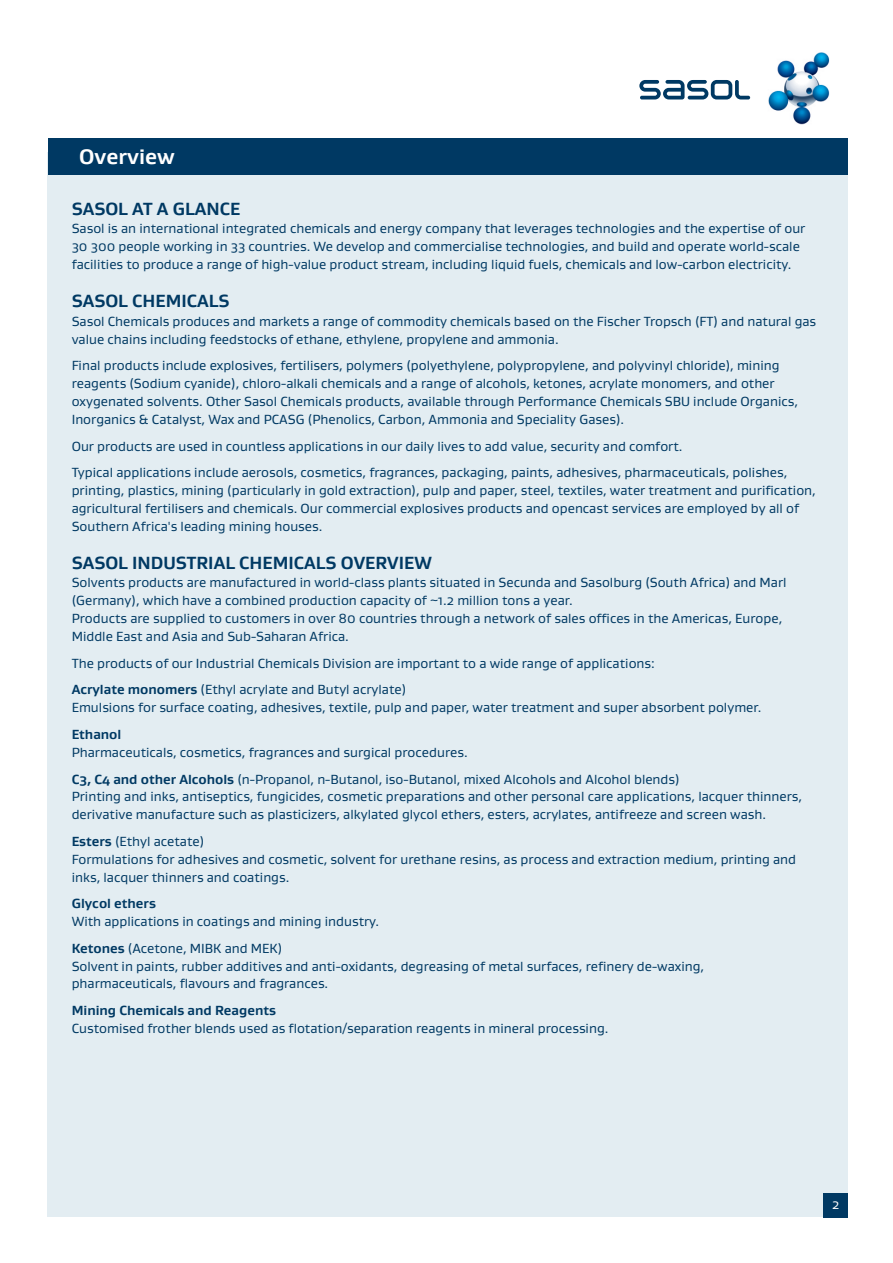
<style>
.page{position:relative;width:893px;height:1263px;background:#fff}
.page>*{position:absolute;margin:0;border:0;box-sizing:border-box;transform-origin:0 0}
.t1{font:700 21.45px "Gustan";color:#fff}
.t2{font:700 18px "Gustan";color:#003963}
.t3{font:13.5px/17.9px "Gustan";color:#003963}
.t4{font:700 13.5px "Gustan";color:#003963}
.t5{font:13.5px "Gustan";color:#fff}
.s1{font-weight:700}
</style>
<div class="page">
<div style="left:48px;top:152px;width:800px;height:1065px;background:#e3edf2"></div>
<div style="left:48px;top:138px;width:800px;height:37px;background:#003963"></div>
<img style="left:768px;top:52px;width:62px;height:73px">
<svg style="left:639px;top:80px;width:111px;height:19px"></svg>
<div style="left:823px;top:1192px;width:25px;height:25px;background:#003963"></div>
<h1 class="t1" style="left:79px;top:149px;width:97px">Overview</h1>
<h2 class="t2" style="left:72px;top:202px;width:170px">SASOL AT A GLANCE</h2>
<p class="t3" style="left:72px;top:221px;width:735px">Sasol is an international integrated chemicals and energy company that leverages technologies and the expertise of our<br>30 300 people working in 33 countries. We develop and commercialise technologies, and build and operate world-scale facilities to produce a range of high-value product stream, including liquid fuels, chemicals and low-carbon electricity.</p>
<h2 class="t2" style="left:72px;top:295px;width:159px">SASOL CHEMICALS</h2>
<p class="t3" style="left:72px;top:313px;width:746px">Sasol Chemicals produces and markets a range of commodity chemicals based on the Fischer Tropsch (FT) and natural gas value chains including feedstocks of ethane, ethylene, propylene and ammonia.</p>
<p class="t3" style="left:72px;top:358px;width:728px">Final products include explosives, fertilisers, polymers (polyethylene, polypropylene, and polyvinyl chloride), mining reagents (Sodium cyanide), chloro-alkali chemicals and a range of alcohols, ketones, acrylate monomers, and other oxygenated solvents. Other Sasol Chemicals products, available through Performance Chemicals SBU include Organics, Inorganics &amp; Catalyst, Wax and PCASG (Phenolics, Carbon, Ammonia and Speciality Gases).</p>
<p class="t3" style="left:72px;top:434px;width:717px;line-height:26.7px">Our products are used in countless applications in our daily lives to add value, security and comfort.<br>Typical applications include aerosols, cosmetics, fragrances, packaging, paints, adhesives, pharmaceuticals, polishes,</p>
<p class="t3" style="left:72px;top:483px;width:746px">printing, plastics, mining (particularly in gold extraction), pulp and paper, steel, textiles, water treatment and purification, agricultural fertilisers and chemicals. Our commercial explosives products and opencast services are employed by all of<br>Southern Africa's leading mining houses.</p>
<h2 class="t2" style="left:72px;top:556px;width:362px">SASOL INDUSTRIAL CHEMICALS OVERVIEW</h2>
<p class="t3" style="left:72px;top:575px;width:716px">Solvents products are manufactured in world-class plants situated in Secunda and Sasolburg (South Africa) and Marl (Germany), which have a combined production capacity of ~1.2 million tons a year.<br>Products are supplied to customers in over 80 countries through a network of sales offices in the Americas, Europe, Middle East and Asia and Sub-Saharan Africa.</p>
<p class="t3" style="left:72px;top:651px;width:585px;line-height:26.7px">The products of our Industrial Chemicals Division are important to a wide range of applications:<br><span class="s1">Acrylate monomers</span> (Ethyl acrylate and Butyl acrylate)</p>
<p class="t3" style="left:72px;top:700px;width:691px">Emulsions for surface coating, adhesives, textile, pulp and paper, water treatment and super absorbent polymer.</p>
<p class="t4" style="left:72px;top:730px;width:51px">Ethanol</p>
<p class="t3" style="left:72px;top:740px;width:609px;line-height:26.7px">Pharmaceuticals, cosmetics, fragrances and surgical procedures.<br><span class="s1">C3, C4 and other Alcohols</span> (n-Propanol, n-Butanol, iso-Butanol, mixed Alcohols and Alcohol blends)</p>
<p class="t3" style="left:72px;top:789px;width:732px">Printing and inks, antiseptics, fungicides, cosmetic preparations and other personal care applications, lacquer thinners, derivative manufacture such as plasticizers, alkylated glycol ethers, esters, acrylates, antifreeze and screen wash.</p>
<p class="t3" style="left:72px;top:833px;width:726px"><span class="s1">Esters</span> (Ethyl acetate)<br>Formulations for adhesives and cosmetic, solvent for urethane resins, as process and extraction medium, printing and inks, lacquer thinners and coatings.</p>
<p class="t4" style="left:72px;top:899px;width:86px">Glycol ethers</p>
<p class="t3" style="left:72px;top:909px;width:309px;line-height:26.7px">With applications in coatings and mining industry.<br><span class="s1">Ketones</span> (Acetone, MIBK and MEK)</p>
<p class="t3" style="left:72px;top:958px;width:634px">Solvent in paints, rubber additives and anti-oxidants, degreasing of metal surfaces, refinery de-waxing, pharmaceuticals, flavours and fragrances.</p>
<p class="t4" style="left:72px;top:1006px;width:206px">Mining Chemicals and Reagents</p>
<p class="t3" style="left:72px;top:1021px;width:538px">Customised frother blends used as flotation/separation reagents in mineral processing.</p>
<p class="t5" style="left:832px;top:1200px;width:9px">2</p>
</div>
